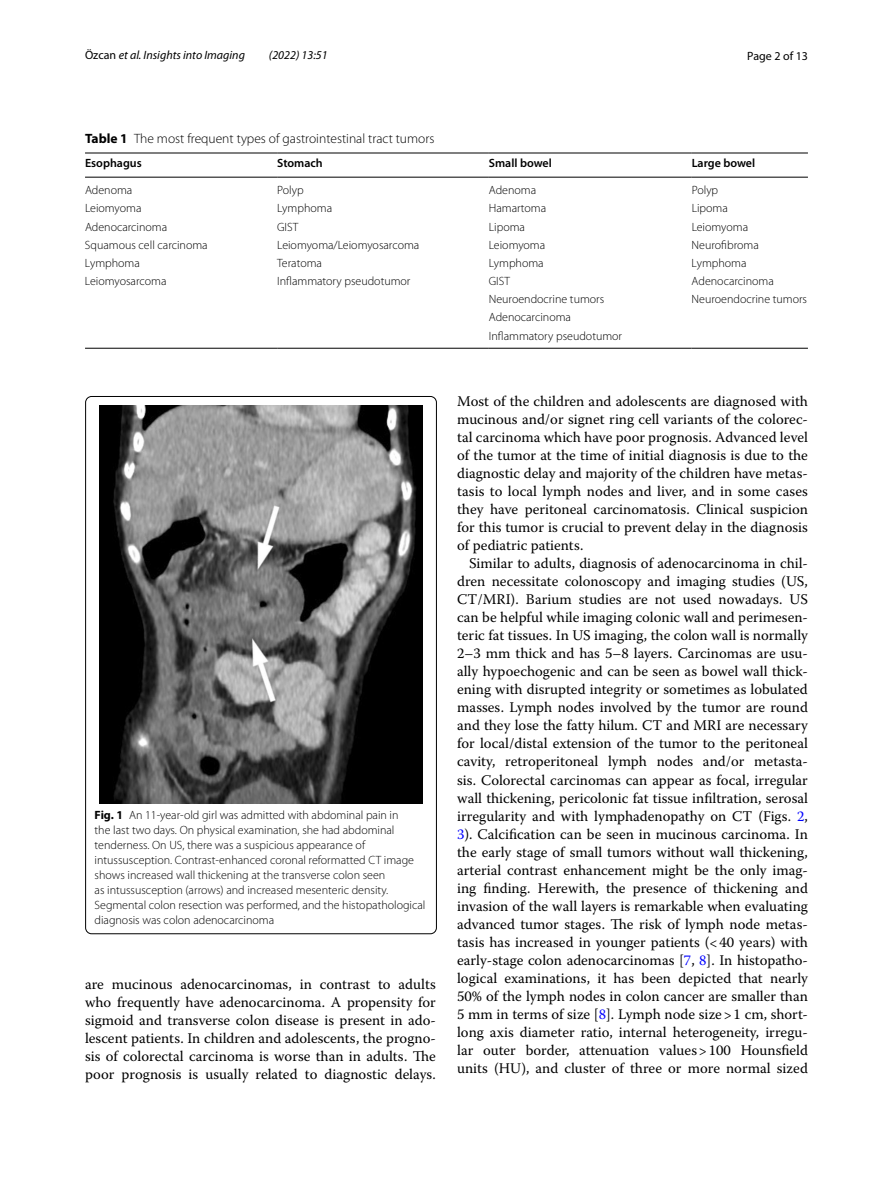
<style>
.page{position:relative;width:893px;height:1187px;background:#fff}
.page>*{position:absolute;margin:0;border:0;box-sizing:border-box;transform-origin:0 0}
.t1{font:14.7px/18px "Warnock Pro";color:#000;text-align:justify}
.t2{font:300 13.5px "Myriad Pro";color:#000}
.t3{font:300 12px/15px "Myriad Pro";color:#000}
.t4{font:italic 12px "Myriad Pro";color:#000}
.t5{font:600 12px "Myriad Pro";color:#000}
.t6{font:12px "Myriad Pro";color:#000}
.s1{font-style:normal}
.s2{font-weight:700}
.s3{color:#00f}
</style>
<div class="page">
<hr style="left:85px;top:153px;width:192px;height:1px;background:#000">
<hr style="left:85px;top:177px;width:192px;height:1px;background:#000">
<hr style="left:277px;top:153px;width:212px;height:1px;background:#000">
<hr style="left:277px;top:177px;width:212px;height:1px;background:#000">
<hr style="left:489px;top:153px;width:203px;height:1px;background:#000">
<hr style="left:489px;top:177px;width:203px;height:1px;background:#000">
<hr style="left:692px;top:153px;width:116px;height:1px;background:#000">
<hr style="left:692px;top:177px;width:116px;height:1px;background:#000">
<hr style="left:85px;top:348px;width:192px;height:1px;background:#000">
<hr style="left:277px;top:348px;width:212px;height:1px;background:#000">
<hr style="left:489px;top:348px;width:203px;height:1px;background:#000">
<hr style="left:692px;top:348px;width:116px;height:1px;background:#000">
<img style="left:99px;top:405px;width:324px;height:398px">
<p class="t4" style="left:85px;top:48px;width:161px"><span class="s1">Özcan</span> et al. Insights into Imaging</p>
<p class="t4" style="left:269px;top:48px;width:60px">(2022) 13:51</p>
<p class="t6" style="left:747px;top:48px;width:62px">Page 2 of 13</p>
<p class="t2" style="left:85px;top:131px;width:351px"><span class="s2">Table 1</span> The most frequent types of gastrointestinal tract tumors</p>
<p class="t5" style="left:85px;top:156px;width:58px">Esophagus</p>
<p class="t5" style="left:277px;top:156px;width:47px">Stomach</p>
<p class="t5" style="left:489px;top:156px;width:64px">Small bowel</p>
<p class="t5" style="left:692px;top:156px;width:65px">Large bowel</p>
<p class="t3" style="left:85px;top:183px;width:49px">Adenoma</p>
<p class="t3" style="left:277px;top:183px;width:28px">Polyp</p>
<p class="t3" style="left:489px;top:183px;width:49px">Adenoma</p>
<p class="t3" style="left:692px;top:183px;width:28px">Polyp</p>
<p class="t3" style="left:85px;top:201px;width:58px">Leiomyoma</p>
<p class="t3" style="left:277px;top:201px;width:56px">Lymphoma</p>
<p class="t3" style="left:489px;top:201px;width:59px">Hamartoma</p>
<p class="t3" style="left:692px;top:201px;width:38px">Lipoma</p>
<p class="t3" style="left:85px;top:219px;width:84px">Adenocarcinoma</p>
<p class="t3" style="left:277px;top:219px;width:23px">GIST</p>
<p class="t3" style="left:489px;top:219px;width:38px">Lipoma</p>
<p class="t3" style="left:692px;top:219px;width:58px">Leiomyoma</p>
<p class="t3" style="left:85px;top:237px;width:124px">Squamous cell carcinoma</p>
<p class="t3" style="left:277px;top:237px;width:144px">Leiomyoma/Leiomyosarcoma</p>
<p class="t3" style="left:489px;top:237px;width:58px">Leiomyoma</p>
<p class="t3" style="left:692px;top:237px;width:69px">Neurofibroma</p>
<p class="t3" style="left:85px;top:256px;width:56px">Lymphoma</p>
<p class="t3" style="left:277px;top:256px;width:46px">Teratoma</p>
<p class="t3" style="left:489px;top:256px;width:56px">Lymphoma</p>
<p class="t3" style="left:692px;top:256px;width:56px">Lymphoma</p>
<p class="t3" style="left:85px;top:274px;width:83px">Leiomyosarcoma</p>
<p class="t3" style="left:277px;top:274px;width:135px">Inflammatory pseudotumor</p>
<p class="t3" style="left:489px;top:274px;width:23px">GIST</p>
<p class="t3" style="left:692px;top:274px;width:84px">Adenocarcinoma</p>
<p class="t3" style="left:489px;top:292px;width:117px">Neuroendocrine tumors</p>
<p class="t3" style="left:692px;top:292px;width:117px">Neuroendocrine tumors</p>
<p class="t3" style="left:489px;top:308px;width:135px;line-height:18.3px">Adenocarcinoma<br>Inflammatory pseudotumor</p>
<p class="t3" style="left:95px;top:807px;width:332px"><span class="s2">Fig. 1</span> An 11-year-old girl was admitted with abdominal pain in<br>the last two days. On physical examination, she had abdominal tenderness. On US, there was a suspicious appearance of intussusception. Contrast-enhanced coronal reformatted CT image shows increased wall thickening at the transverse colon seen<br>as intussusception (arrows) and increased mesenteric density.<br>Segmental colon resection was performed, and the histopathological diagnosis was colon adenocarcinoma</p>
<p class="t1" style="left:85px;top:974px;width:352px">are mucinous adenocarcinomas, in contrast to adults who frequently have adenocarcinoma. A propensity for sigmoid and transverse colon disease is present in ado&shy;lescent patients. In children and adolescents, the progno&shy;sis of colorectal carcinoma is worse than in adults. The poor prognosis is usually related to diagnostic delays.</p>
<p class="t1" style="left:457px;top:392px;width:352px">Most of the children and adolescents are diagnosed with mucinous and/or signet ring cell variants of the colorec&shy;tal carcinoma which have poor prognosis. Advanced level of the tumor at the time of initial diagnosis is due to the diagnostic delay and majority of the children have metas&shy;tasis to local lymph nodes and liver, and in some cases they have peritoneal carcinomatosis. Clinical suspicion for this tumor is crucial to prevent delay in the diagnosis of pediatric patients.</p>
<p class="t1" style="left:457px;top:554px;width:352px;text-indent:12px">Similar to adults, diagnosis of adenocarcinoma in chil&shy;dren necessitate colonoscopy and imaging studies (US, CT/MRI). Barium studies are not used nowadays. US can be helpful while imaging colonic wall and perimesen&shy;teric fat tissues. In US imaging, the colon wall is normally 2–3 mm thick and has 5–8 layers. Carcinomas are usu&shy;ally hypoechogenic and can be seen as bowel wall thick&shy;ening with disrupted integrity or sometimes as lobulated masses. Lymph nodes involved by the tumor are round and they lose the fatty hilum. CT and MRI are necessary for local/distal extension of the tumor to the peritoneal cavity, retroperitoneal lymph nodes and/or metasta&shy;sis. Colorectal carcinomas can appear as focal, irregular wall thickening, pericolonic fat tissue infiltration, serosal irregularity and with lymphadenopathy on CT (Figs. <span class="s3">2</span>, <span class="s3">3</span>). Calcification can be seen in mucinous carcinoma. In the early stage of small tumors without wall thickening, arterial contrast enhancement might be the only imag&shy;ing finding. Herewith, the presence of thickening and invasion of the wall layers is remarkable when evaluating advanced tumor stages. The risk of lymph node metas&shy;tasis has increased in younger patients (&lt;40 years) with early-stage colon adenocarcinomas [<span class="s3">7</span>, <span class="s3">8</span>]. In histopatho&shy;logical examinations, it has been depicted that nearly 50% of the lymph nodes in colon cancer are smaller than 5 mm in terms of size [<span class="s3">8</span>]. Lymph node size&gt;1 cm, short&shy;long axis diameter ratio, internal heterogeneity, irregu&shy;lar outer border, attenuation values&gt;100 Hounsfield units (HU), and cluster of three or more normal sized</p>
</div>
